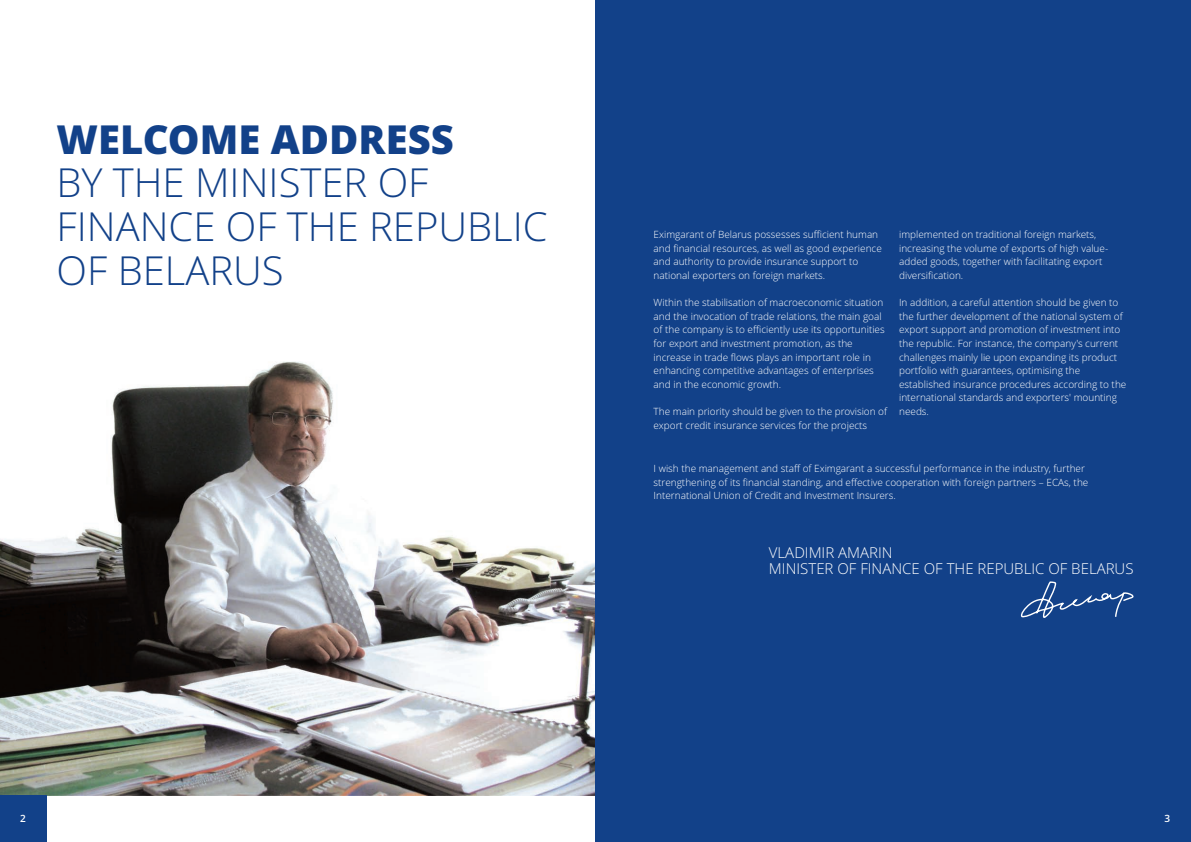
<style>
.page{position:relative;width:1191px;height:842px;background:#fff}
.page>*{position:absolute;margin:0;border:0;box-sizing:border-box;transform-origin:0 0}
.t1{font:300 40px/43.6px "Open Sans";color:#124189}
.t2{font:800 40px "Open Sans";color:#124189}
.t3{font:300 15px/16.3px "Open Sans";color:#fff}
.t4{font:300 10px/13.6px "Open Sans";color:#fff}
.t5{font:600 10px "Open Sans";color:#fff}
</style>
<div class="page">
<img style="left:0;top:361px;width:595px;height:434px">
<div style="left:0;top:795px;width:47px;height:47px;background:#124189"></div>
<div style="left:595px;top:0;width:596px;height:842px;background:#124189"></div>
<svg style="left:1020px;top:581px;width:114px;height:37px"></svg>
<h1 class="t2" style="left:57px;top:123px;width:399px">WELCOME ADDRESS</h1>
<h1 class="t1" style="left:57px;top:165px;width:492px">BY THE MINISTER OF<br>FINANCE OF THE REPUBLIC<br>OF BELARUS</h1>
<p class="t5" style="left:20px;top:814px;width:7px">2</p>
<p class="t4" style="left:653px;top:229px;width:230px">Eximgarant of Belarus possesses sufficient human and financial resources, as well as good experience and authority to provide insurance support to national exporters on foreign markets.</p>
<p class="t4" style="left:653px;top:297px;width:233px">Within the stabilisation of macroeconomic situation and the invocation of trade relations, the main goal of the company is to efficiently use its opportunities for export and investment promotion, as the increase in trade flows plays an important role in enhancing competitive advantages of enterprises and in the economic growth.</p>
<p class="t4" style="left:653px;top:406px;width:235px">The main priority should be given to the provision of export credit insurance services for the projects</p>
<p class="t4" style="left:899px;top:229px;width:211px">implemented on traditional foreign markets, increasing the volume of exports of high value&shy;added goods, together with facilitating export diversification.</p>
<p class="t4" style="left:899px;top:297px;width:229px">In addition, a careful attention should be given to the further development of the national system of export support and promotion of investment into the republic. For instance, the company's current challenges mainly lie upon expanding its product portfolio with guarantees, optimising the established insurance procedures according to the international standards and exporters' mounting needs.</p>
<p class="t4" style="left:653px;top:462px;width:436px">I wish the management and staff of Eximgarant a successful performance in the industry, further strengthening of its financial standing, and effective cooperation with foreign partners – ECAs, the<br>International Union of Credit and Investment Insurers.</p>
<h2 class="t3" style="left:769px;top:546px;width:366px">VLADIMIR AMARIN<br>MINISTER OF FINANCE OF THE REPUBLIC OF BELARUS</h2>
<p class="t5" style="left:1164px;top:814px;width:7px">3</p>
</div>
